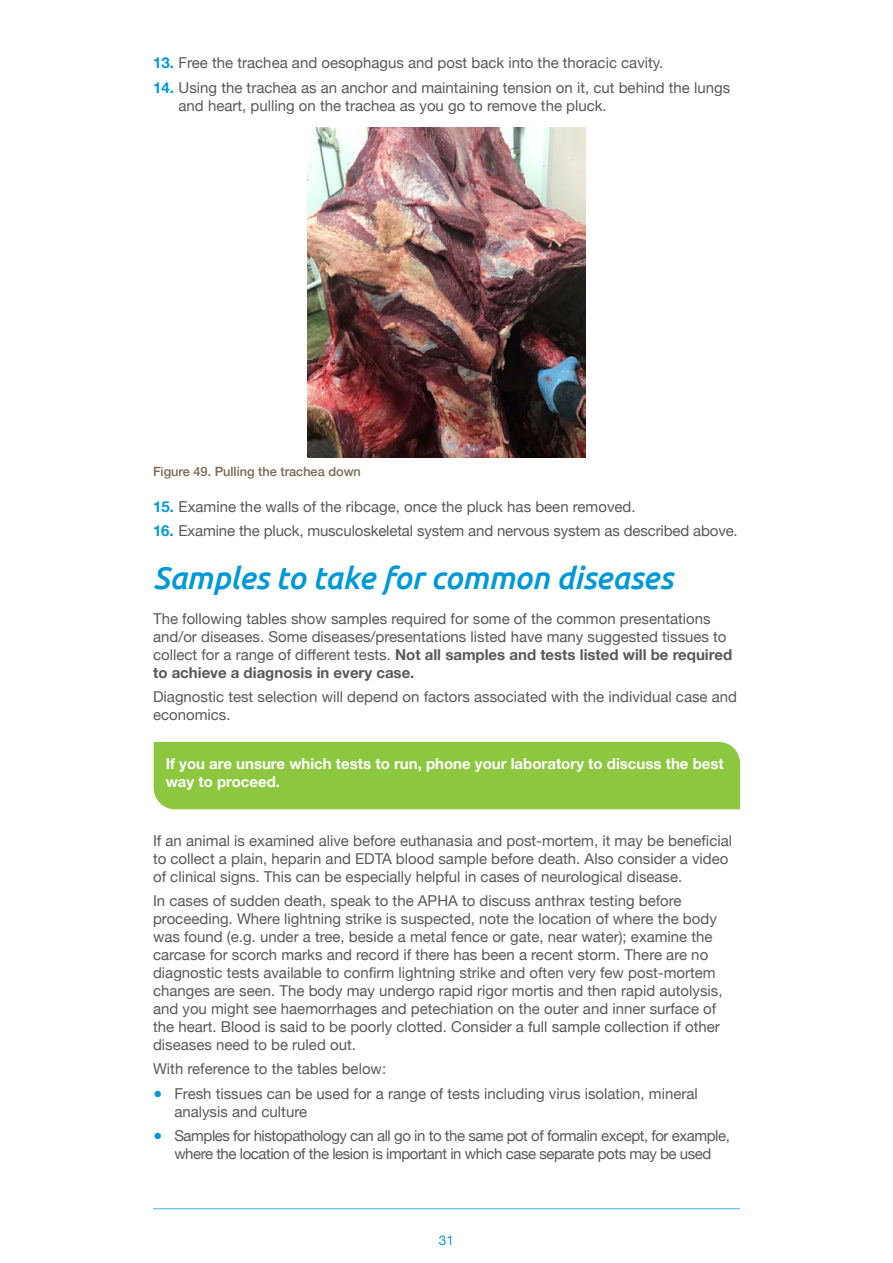
<style>
.page{position:relative;width:893px;height:1263px;background:#fff}
.page>*{position:absolute;margin:0;border:0;box-sizing:border-box;transform-origin:0 0}
.SECTION_HEADING{font:italic 500 31.5px "Ubuntu";letter-spacing:-.01em;color:#0099d8}
.NUMBERED_BULLETS_DOUBLE_FIGURE__10{font:15px/18px "Helvetica Neue";color:#58595b}
.NUMBERED_BULLETS_DOUBLE_FIGURE__10-2{font:15px/18px "Helvetica Neue";letter-spacing:-.03em;color:#58595b;text-align:center}
.NUMBERED_BULLETS_DOUBLE_FIGURE__10-3{font:700 15px/18px "Helvetica Neue";color:#fff}
.t1{font:13.5px "Helvetica Neue";color:#0099d8}
.MAIN_CAPTION_2019{font:500 12.75px "Helvetica Neue";color:#7c6751}
.s1{font-weight:700;color:#0099d8}
.s2{font-weight:700}
.s3{color:#0099d8}
</style>
<div class="page">
<hr style="left:153px;top:1208px;width:587px;height:1px;background:#0099d8">
<img style="left:308px;top:128px;width:277px;height:329px">
<div style="left:154px;top:742px;width:586px;height:67px;background:#8dc63f"></div>
<p class="NUMBERED_BULLETS_DOUBLE_FIGURE__10" style="left:153px;top:55px;width:512px"><span class="s1">13.</span> Free the trachea and oesophagus and post back into the thoracic cavity.</p>
<p class="NUMBERED_BULLETS_DOUBLE_FIGURE__10" style="left:179px;top:79px;width:553px;text-indent:-26px"><span class="s1">14.</span> Using the trachea as an anchor and maintaining tension on it, cut behind the lungs and heart, pulling on the trachea as you go to remove the pluck.</p>
<p class="MAIN_CAPTION_2019" style="left:153px;top:461px;width:209px">Figure 49. Pulling the trachea down</p>
<p class="NUMBERED_BULLETS_DOUBLE_FIGURE__10" style="left:153px;top:498px;width:484px"><span class="s1">15.</span> Examine the walls of the ribcage, once the pluck has been removed.</p>
<p class="NUMBERED_BULLETS_DOUBLE_FIGURE__10" style="left:153px;top:523px;width:586px"><span class="s1">16.</span> Examine the pluck, musculoskeletal system and nervous system as described above.</p>
<p class="SECTION_HEADING" style="left:153px;top:558px;width:521px">Samples to take for common diseases</p>
<p class="NUMBERED_BULLETS_DOUBLE_FIGURE__10" style="left:153px;top:610px;width:581px">The following tables show samples required for some of the common presentations and/or diseases. Some diseases/presentations listed have many suggested tissues to collect for a range of different tests. <span class="s2">Not all samples and tests listed will be required to achieve a diagnosis in every case.</span></p>
<p class="NUMBERED_BULLETS_DOUBLE_FIGURE__10" style="left:153px;top:689px;width:585px">Diagnostic test selection will depend on factors associated with the individual case and economics.</p>
<p class="NUMBERED_BULLETS_DOUBLE_FIGURE__10-3" style="left:166px;top:755px;width:560px">If you are unsure which tests to run, phone your laboratory to discuss the best way to proceed.</p>
<p class="NUMBERED_BULLETS_DOUBLE_FIGURE__10" style="left:153px;top:832px;width:581px">If an animal is examined alive before euthanasia and post-mortem, it may be beneficial to collect a plain, heparin and EDTA blood sample before death. Also consider a video of clinical signs. This can be especially helpful in cases of neurological disease.</p>
<p class="NUMBERED_BULLETS_DOUBLE_FIGURE__10" style="left:153px;top:892px;width:571px">In cases of sudden death, speak to the APHA to discuss anthrax testing before proceeding. Where lightning strike is suspected, note the location of where the body was found (e.g. under a tree, beside a metal fence or gate, near water); examine the carcase for scorch marks and record if there has been a recent storm. There are no diagnostic tests available to confirm lightning strike and often very few post-mortem changes are seen. The body may undergo rapid rigor mortis and then rapid autolysis, and you might see haemorrhages and petechiation on the outer and inner surface of the heart. Blood is said to be poorly clotted. Consider a full sample collection if other diseases need to be ruled out.</p>
<p class="NUMBERED_BULLETS_DOUBLE_FIGURE__10" style="left:153px;top:1061px;width:235px">With reference to the tables below:</p>
<p class="NUMBERED_BULLETS_DOUBLE_FIGURE__10" style="left:174px;top:1085px;width:525px;text-indent:-21px"><span class="s3">●</span> Fresh tissues can be used for a range of tests including virus isolation, mineral analysis and culture</p>
<p class="NUMBERED_BULLETS_DOUBLE_FIGURE__10-2" style="left:153px;top:1128px;width:578px"><span class="s3">●</span> Samples for histopathology can all go in to the same pot of formalin except, for example, where the location of the lesion is important in which case separate pots may be used</p>
<p class="t1" style="left:439px;top:1230px;width:17px">31</p>
</div>
